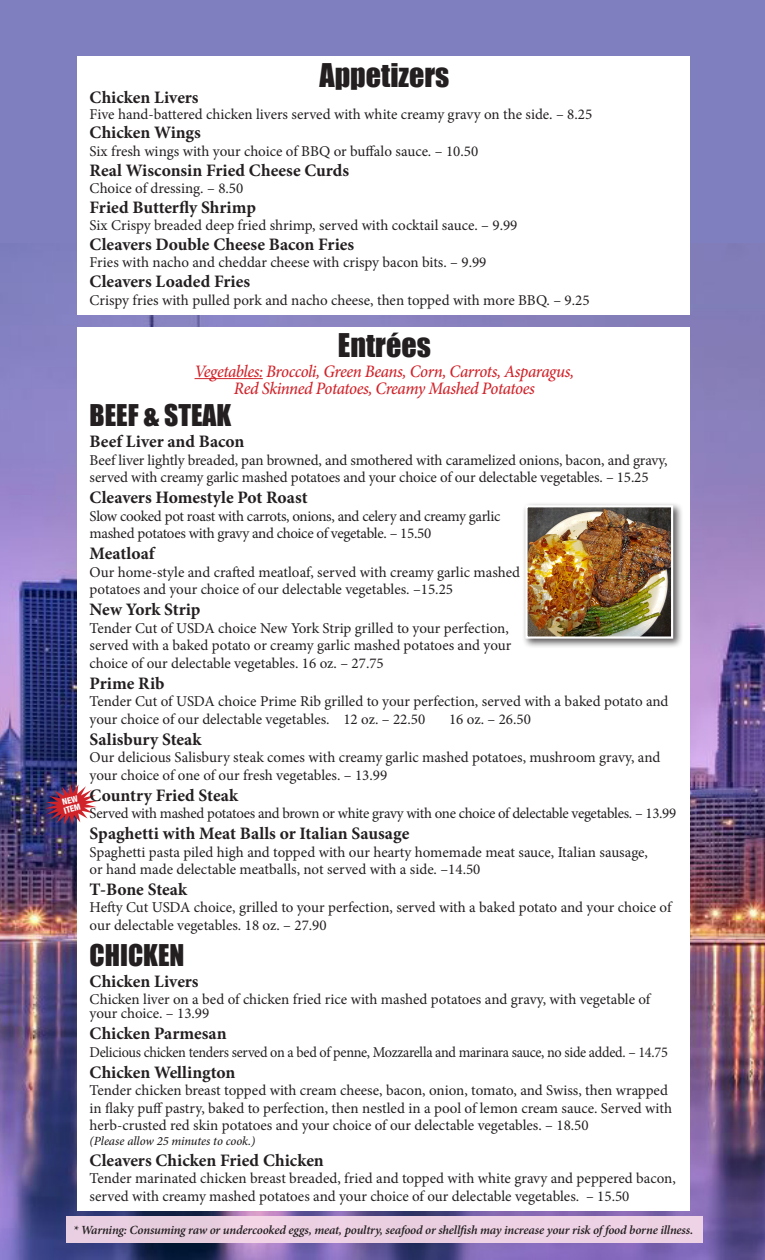
<style>
.page{position:relative;width:765px;height:1260px;background:#fff}
.page>*{position:absolute;margin:0;border:0;box-sizing:border-box;transform-origin:0 0}
.t1{font:30px "Impact";color:#231f20}
.t2{font:27.5px "Impact";color:#231f20}
.t3{font:700 17.5px "Minion Pro";color:#231f20}
.t4{font:italic 500 17.5px/17.5px "Minion Pro";letter-spacing:-.03em;color:#d1232a;text-align:center;scale:.96 1}
.t5{font:15px/17.5px "Minion Pro";letter-spacing:-.005em;color:#231f20}
.t6{font:15px/17.5px "Minion Pro";letter-spacing:-.025em;color:#231f20}
.t7{font:15px "Minion Pro";letter-spacing:-.005em;color:#231f20;scale:.95 1}
.t8{font:italic 600 12.5px "Minion Pro";letter-spacing:-.015em;color:#231f20}
.t9{font:italic 500 12.5px "Minion Pro";letter-spacing:-.005em;color:#231f20}
.t10{font:800 condensed 8.75px/8.8px "Helvetica Neue";color:#fff}
</style>
<div class="page">
<img style="left:0;top:242px;width:765px;height:1018px">
<div style="left:0;top:0;width:765px;height:242px;background:#7f7fbf"></div>
<div style="left:77px;top:57px;width:612px;height:258px;background:#fff"></div>
<div style="left:77px;top:327px;width:612px;height:884px;background:#fff"></div>
<div style="left:66px;top:1216px;width:637px;height:26px;background:#ecd1e3"></div>
<div style="left:522px;top:502px;width:161px;height:147px;background:#231f20;opacity:.75"></div>
<img style="left:528px;top:508px;width:142px;height:128px">
<div style="left:525px;top:505px;width:148px;height:134px;border:2px solid #fff"></div>
<hr style="left:195px;top:378px;width:68px;height:1px;background:#d1232a">
<svg style="left:45px;top:784px;width:53px;height:41px"></svg>
<h1 class="t1" style="left:319px;top:52px;width:131px">Appetizers</h1>
<p class="t3" style="left:90px;top:85px;width:111px">Chicken Livers</p>
<p class="t5" style="left:90px;top:105px;width:504px">Five hand-battered chicken livers served with white creamy gravy on the side. – 8.25</p>
<p class="t3" style="left:90px;top:120px;width:113px">Chicken Wings</p>
<p class="t5" style="left:90px;top:142px;width:390px">Six fresh wings with your choice of BBQ or buffalo sauce. – 10.50</p>
<p class="t3" style="left:90px;top:158px;width:261px">Real Wisconsin Fried Cheese Curds</p>
<p class="t5" style="left:90px;top:180px;width:155px">Choice of dressing. – 8.50</p>
<p class="t3" style="left:90px;top:195px;width:168px">Fried Butterfly Shrimp</p>
<p class="t5" style="left:90px;top:217px;width:429px">Six Crispy breaded deep fried shrimp, served with cocktail sauce. – 9.99</p>
<p class="t3" style="left:90px;top:232px;width:266px">Cleavers Double Cheese Bacon Fries</p>
<p class="t5" style="left:90px;top:254px;width:398px">Fries with nacho and cheddar cheese with crispy bacon bits. – 9.99</p>
<p class="t3" style="left:90px;top:269px;width:162px">Cleavers Loaded Fries</p>
<p class="t5" style="left:90px;top:291px;width:502px">Crispy fries with pulled pork and nacho cheese, then topped with more BBQ. – 9.25</p>
<h1 class="t1" style="left:338px;top:322px;width:94px">Entrées</h1>
<p class="t4" style="left:195px;top:362px;width:397px">Vegetables: Broccoli, Green Beans, Corn, Carrots, Asparagus,<br>Red Skinned Potatoes, Creamy Mashed Potatoes</p>
<p class="t10" style="left:61px;top:798px;width:19px;rotate:-15deg">NEW<br>ITEM</p>
<h2 class="t2" style="left:90px;top:394px;width:143px">BEEF &amp; STEAK</h2>
<p class="t3" style="left:90px;top:429px;width:156px">Beef Liver and Bacon</p>
<p class="t5" style="left:90px;top:451px;width:579px">Beef liver lightly breaded, pan browned, and smothered with caramelized onions, bacon, and gravy, served with creamy garlic mashed potatoes and your choice of our delectable vegetables. – 15.25</p>
<p class="t3" style="left:90px;top:485px;width:219px">Cleavers Homestyle Pot Roast</p>
<p class="t6" style="left:90px;top:507px;width:412px">Slow cooked pot roast with carrots, onions, and celery and creamy garlic mashed potatoes with gravy and choice of vegetable. – 15.50</p>
<p class="t3" style="left:90px;top:541px;width:66px">Meatloaf</p>
<p class="t5" style="left:90px;top:563px;width:432px">Our home-style and crafted meatloaf, served with creamy garlic mashed potatoes and your choice of our delectable vegetables. –15.25</p>
<p class="t3" style="left:90px;top:597px;width:112px">New York Strip</p>
<p class="t5" style="left:90px;top:619px;width:423px">Tender Cut of USDA choice New York Strip grilled to your perfection, served with a baked potato or creamy garlic mashed potatoes and your choice of our delectable vegetables. 16 oz. – 27.75</p>
<p class="t3" style="left:90px;top:671px;width:76px">Prime Rib</p>
<p class="t5" style="left:90px;top:693px;width:580px">Tender Cut of USDA choice Prime Rib grilled to your perfection, served with a baked potato and your choice of our delectable vegetables. 12 oz. – 22.50</p>
<p class="t5" style="left:449px;top:710px;width:83px">16 oz. – 26.50</p>
<p class="t3" style="left:90px;top:727px;width:113px">Salisbury Steak</p>
<p class="t5" style="left:90px;top:749px;width:572px">Our delicious Salisbury steak comes with creamy garlic mashed potatoes, mushroom gravy, and your choice of one of our fresh vegetables. – 13.99</p>
<p class="t3" style="left:90px;top:783px;width:150px">Country Fried Steak</p>
<p class="t5" style="left:90px;top:805px;width:588px">Served with mashed potatoes and brown or white gravy with one choice of delectable vegetables. – 13.99</p>
<p class="t3" style="left:90px;top:821px;width:321px">Spaghetti with Meat Balls or Italian Sausage</p>
<p class="t5" style="left:90px;top:843px;width:560px">Spaghetti pasta piled high and topped with our hearty homemade meat sauce, Italian sausage, or hand made delectable meatballs, not served with a side. –14.50</p>
<p class="t3" style="left:90px;top:877px;width:99px">T-Bone Steak</p>
<p class="t5" style="left:90px;top:899px;width:583px">Hefty Cut USDA choice, grilled to your perfection, served with a baked potato and your choice of our delectable vegetables. 18 oz. – 27.90</p>
<h2 class="t2" style="left:90px;top:934px;width:96px">CHICKEN</h2>
<p class="t3" style="left:90px;top:969px;width:111px">Chicken Livers</p>
<p class="t5" style="left:90px;top:993px;width:562px;line-height:13.8px">Chicken liver on a bed of chicken fried rice with mashed potatoes and gravy, with vegetable of your choice. – 13.99</p>
<p class="t3" style="left:90px;top:1021px;width:138px">Chicken Parmesan</p>
<p class="t7" style="left:90px;top:1042px;width:610px">Delicious chicken tenders served on a bed of penne, Mozzarella and marinara sauce, no side added. – 14.75</p>
<p class="t3" style="left:90px;top:1060px;width:147px">Chicken Wellington</p>
<p class="t5" style="left:90px;top:1082px;width:584px">Tender chicken breast topped with cream cheese, bacon, onion, tomato, and Swiss, then wrapped in flaky puff pastry, baked to perfection, then nestled in a pool of lemon cream sauce. Served with herb-crusted red skin potatoes and your choice of our delectable vegetables. – 18.50</p>
<p class="t9" style="left:90px;top:1132px;width:167px">(Please allow 25 minutes to cook.)</p>
<p class="t3" style="left:90px;top:1148px;width:236px">Cleavers Chicken Fried Chicken</p>
<p class="t5" style="left:90px;top:1170px;width:588px">Tender marinated chicken breast breaded, fried and topped with white gravy and peppered bacon, served with creamy mashed potatoes and your choice of our delectable vegetables. – 15.50</p>
<p class="t8" style="left:73px;top:1221px;width:622px">* Warning: Consuming raw or undercooked eggs, meat, poultry, seafood or shellfish may increase your risk of food borne illness.</p>
</div>
